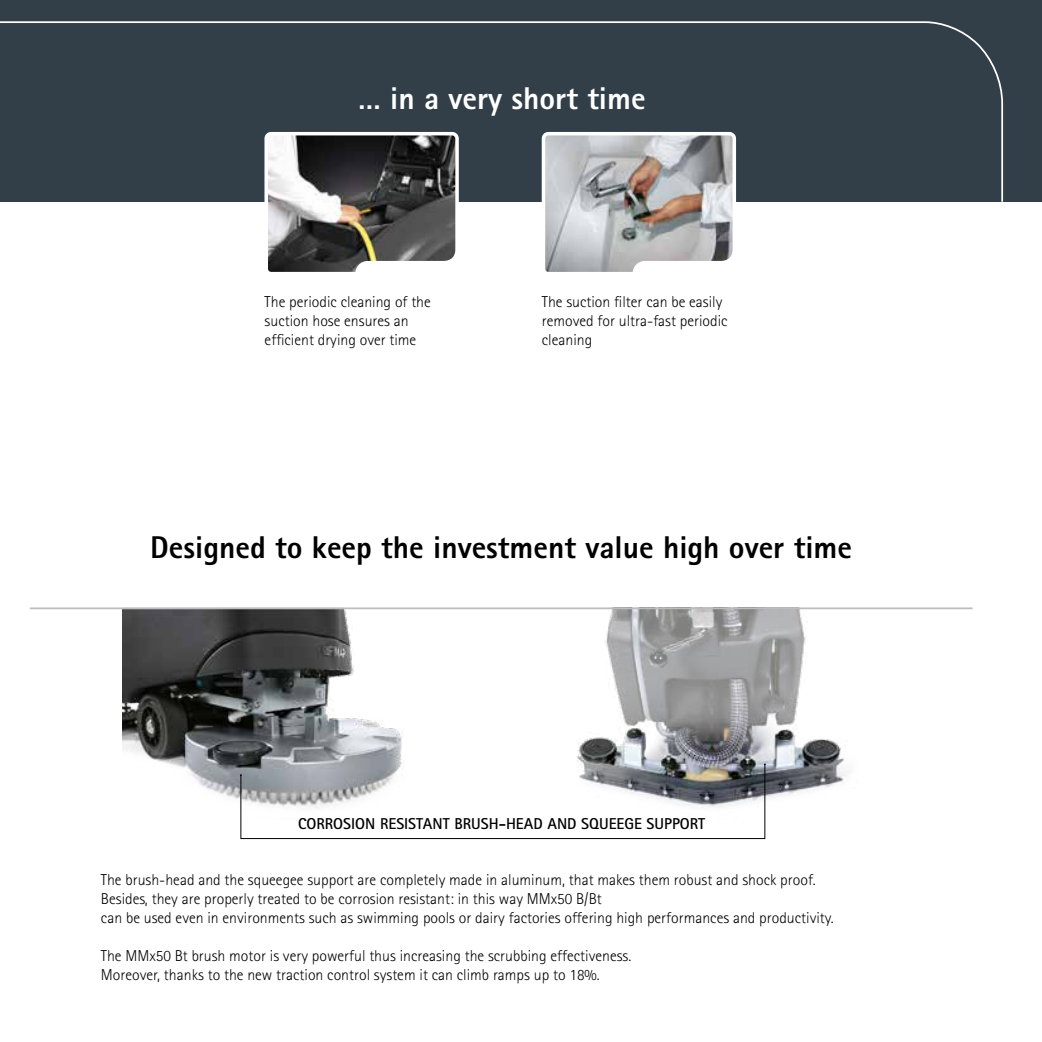
<style>
.page{position:relative;width:1042px;height:1042px;background:#fff}
.page>*{position:absolute;margin:0;border:0;box-sizing:border-box;transform-origin:0 0}
.t1{font:800 31.5px "Rotis Sans Serif";color:#000}
.t2{font:800 31.5px "Rotis Sans Serif";color:#fff}
.t3{font:300 15.75px/18.9px "Rotis Sans Serif";color:#000}
.t4{font:700 15.75px "Rotis Sans Serif";color:#000}
</style>
<div class="page">
<img style="left:123px;top:609px;width:801px;height:231px">
<div style="left:0;top:0;width:1042px;height:202px;background:#323e48"></div>
<svg style="left:540px;top:130px;width:198px;height:142px;background:#b5b4b5"></svg>
<svg style="left:263px;top:130px;width:197px;height:142px"></svg>
<hr style="left:30px;top:607px;width:942px;height:2px;background:#bcbcbc">
<svg style="left:240px;top:763px;width:526px;height:76px"></svg>
<h1 class="t2" style="left:358px;top:78px;width:289px">… in a very short time</h1>
<p class="t3" style="left:265px;top:292px;width:168px">The periodic cleaning of the suction hose ensures an efficient drying over time</p>
<p class="t3" style="left:542px;top:292px;width:187px">The suction filter can be easily removed for ultra-fast periodic cleaning</p>
<h1 class="t1" style="left:150px;top:527px;width:703px">Designed to keep the investment value high over time</h1>
<p class="t4" style="left:298px;top:813px;width:409px">CORROSION RESISTANT BRUSH-HEAD AND SQUEEGE SUPPORT</p>
<p class="t3" style="left:101px;top:870px;width:734px">The brush-head and the squeegee support are completely made in aluminum, that makes them robust and shock proof.<br>Besides, they are properly treated to be corrosion resistant: in this way MMx50 B/Bt<br>can be used even in environments such as swimming pools or dairy factories offering high performances and productivity.</p>
<p class="t3" style="left:101px;top:946px;width:532px">The MMx50 Bt brush motor is very powerful thus increasing the scrubbing effectiveness.<br>Moreover, thanks to the new traction control system it can climb ramps up to 18%.</p>
</div>
